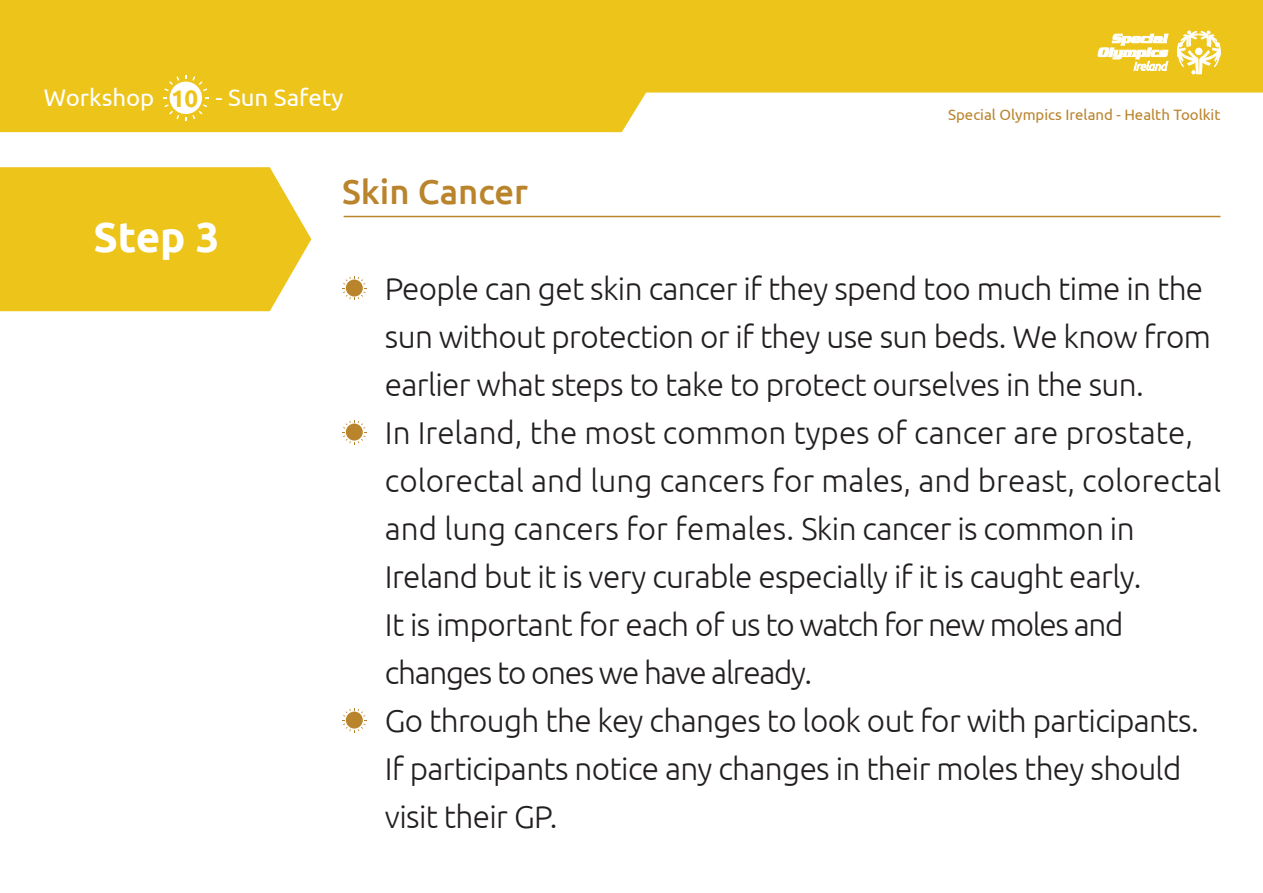
<style>
.page{position:relative;width:1263px;height:893px;background:#fff}
.page>*{position:absolute;margin:0;border:0;box-sizing:border-box;transform-origin:0 0}
.HEADING_1{font:700 42px "Ubuntu";color:#fff}
.HEADING_2{font:500 34.5px "Ubuntu";color:#b9842c}
.BODY_TEXT_HUGE{font:300 31.5px/48px "Ubuntu";letter-spacing:-.02em;color:#231f20}
.t1{font:24px "Ubuntu";color:#fff}
.t2{font:700 24px "Ubuntu";color:#edc419}
.t3{font:15px "Ubuntu";color:#b9842c}
</style>
<div class="page">
<svg style="left:0;top:0;width:1263px;height:132px;fill:#edc419"></svg>
<div style="left:170px;top:82px;width:32px;height:32px;background:#fff;border-radius:50%"></div>
<svg style="left:164px;top:76px;width:15px;height:15px"></svg>
<svg style="left:185px;top:97px;width:24px;height:24px"></svg>
<svg style="left:163px;top:97px;width:16px;height:22px"></svg>
<svg style="left:185px;top:75px;width:22px;height:16px"></svg>
<svg style="left:1098px;top:34px;width:70px;height:37px"></svg>
<svg style="left:1177px;top:31px;width:43px;height:43px"></svg>
<svg style="left:342px;top:276px;width:24px;height:24px"></svg>
<svg style="left:342px;top:420px;width:24px;height:24px"></svg>
<svg style="left:342px;top:708px;width:24px;height:24px"></svg>
<svg style="left:0;top:167px;width:311px;height:144px;background:#eec728"></svg>
<hr style="left:344px;top:216px;width:876px;height:1px;background:#b9842c">
<p class="t1" style="left:44px;top:83px;width:112px">Workshop</p>
<p class="t1" style="left:215px;top:83px;width:130px">- Sun Safety</p>
<p class="t2" style="left:171px;top:83px;width:29px">10</p>
<p class="HEADING_1" style="left:93px;top:212px;width:128px">Step 3</p>
<p class="HEADING_2" style="left:342px;top:170px;width:187px">Skin Cancer</p>
<p class="t3" style="left:948px;top:106px;width:274px">Special Olympics Ireland - Health Toolkit</p>
<p class="BODY_TEXT_HUGE" style="left:385px;top:264px;width:820px">People can get skin cancer if they spend too much time in the</p>
<p class="BODY_TEXT_HUGE" style="left:385px;top:312px;width:828px">sun without protection or if they use sun beds. We know from</p>
<p class="BODY_TEXT_HUGE" style="left:385px;top:360px;width:761px">earlier what steps to take to protect ourselves in the sun.</p>
<p class="BODY_TEXT_HUGE" style="left:385px;top:408px;width:838px">In Ireland, the most common types of cancer are prostate, colorectal and lung cancers for males, and breast, colorectal and lung cancers for females. Skin cancer is common in Ireland but it is very curable especially if it is caught early.<br>It is important for each of us to watch for new moles and changes to ones we have already.</p>
<p class="BODY_TEXT_HUGE" style="left:385px;top:696px;width:815px">Go through the key changes to look out for with participants.</p>
<p class="BODY_TEXT_HUGE" style="left:385px;top:744px;width:798px">If participants notice any changes in their moles they should</p>
<p class="BODY_TEXT_HUGE" style="left:385px;top:792px;width:174px">visit their GP.</p>
</div>
